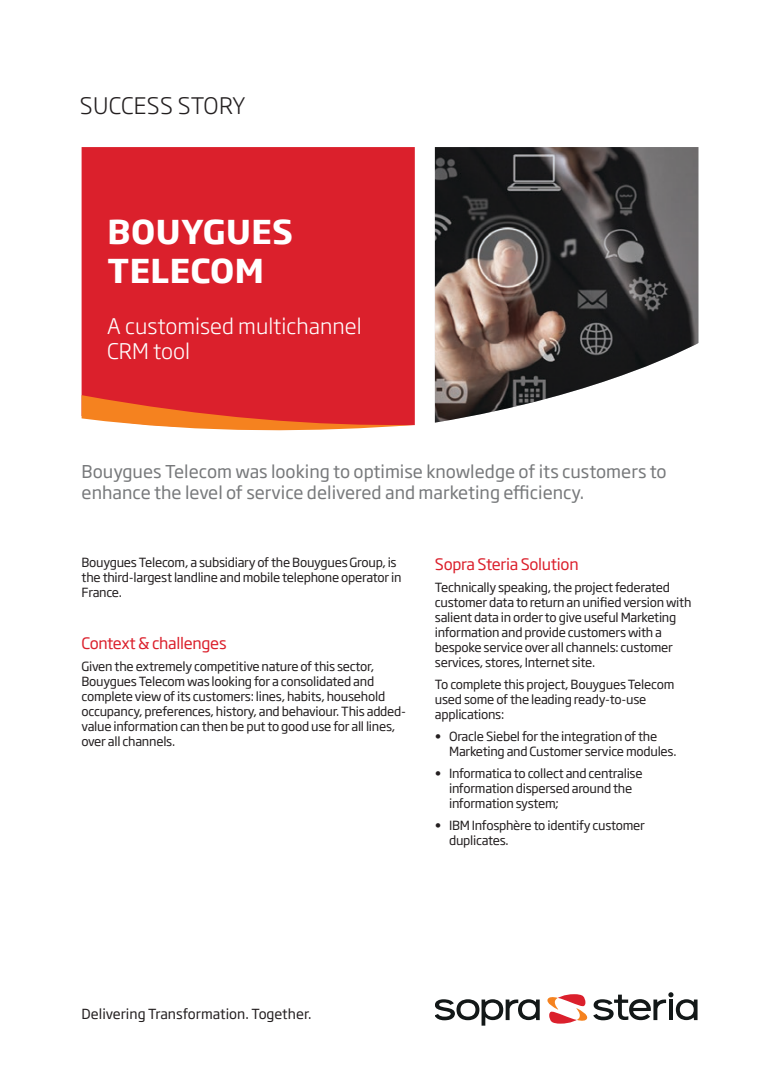
<style>
.page{position:relative;width:780px;height:1088px;background:#fff}
.page>*{position:absolute;margin:0;border:0;box-sizing:border-box;transform-origin:0 0}
.t1{font:700 32.5px/39px "Soho Gothic Pro";letter-spacing:.015em;color:#fff}
.t2{font:300 22.5px "Soho Gothic Pro";letter-spacing:.015em;color:#231f20}
.t3{font:300 21.25px/25.5px "Soho Gothic Pro";color:#fff}
.t4{font:17.5px/21px "Soho Gothic Pro";color:#77797b}
.t5{font:15.62px "Soho Gothic Pro";letter-spacing:-.02em;color:#db202c}
.t6{font:13.75px "Soho Gothic Pro";color:#231f20}
.CONTENU{font:12.5px/15px "Soho Gothic Pro";letter-spacing:-.02em;color:#231f20}
</style>
<div class="page">
<div style="left:82px;top:147px;width:333px;height:248px;background:#db202c"></div>
<svg style="left:82px;top:395px;width:333px;height:36px"></svg>
<svg style="left:435px;top:999px;width:104px;height:26px"></svg>
<svg style="left:547px;top:992px;width:150px;height:31px"></svg>
<img style="left:435px;top:147px;width:263px;height:276px">
<p class="t2" style="left:80px;top:88px;width:167px">SUCCESS STORY</p>
<p class="t1" style="left:107px;top:210px;width:187px">BOUYGUES<br>TELECOM</p>
<p class="t3" style="left:107px;top:312px;width:256px">A customised multichannel<br>CRM tool</p>
<p class="t4" style="left:82px;top:460px;width:586px">Bouygues Telecom was looking to optimise knowledge of its customers to enhance the level of service delivered and marketing efficiency.</p>
<p class="CONTENU" style="left:81px;top:554px;width:321px">Bouygues Telecom, a subsidiary of the Bouygues Group, is the third-largest landline and mobile telephone operator in<br>France.</p>
<p class="t5" style="left:81px;top:631px;width:146px">Context &amp; challenges</p>
<p class="CONTENU" style="left:81px;top:658px;width:326px">Given the extremely competitive nature of this sector, Bouygues Telecom was looking for a consolidated and complete view of its customers: lines, habits, household occupancy, preferences, history, and behaviour. This added&shy;value information can then be put to good use for all lines, over all channels.</p>
<p class="t5" style="left:435px;top:552px;width:145px">Sopra Steria Solution</p>
<p class="CONTENU" style="left:435px;top:579px;width:258px">Technically speaking, the project federated customer data to return an unified version with salient data in order to give useful Marketing information and provide customers with a bespoke service over all channels: customer services, stores, Internet site.</p>
<p class="CONTENU" style="left:435px;top:676px;width:241px">To complete this project, Bouygues Telecom used some of the leading ready-to-use applications:</p>
<p class="CONTENU" style="left:449px;top:728px;width:229px;text-indent:-14px">• Oracle Siebel for the integration of the<br>Marketing and Customer service modules.</p>
<p class="CONTENU" style="left:449px;top:765px;width:195px;text-indent:-14px">• Informatica to collect and centralise information dispersed around the information system;</p>
<p class="CONTENU" style="left:449px;top:817px;width:197px;text-indent:-14px">• IBM Infosphère to identify customer duplicates.</p>
<p class="t6" style="left:82px;top:1004px;width:231px">Delivering Transformation. Together.</p>
</div>
